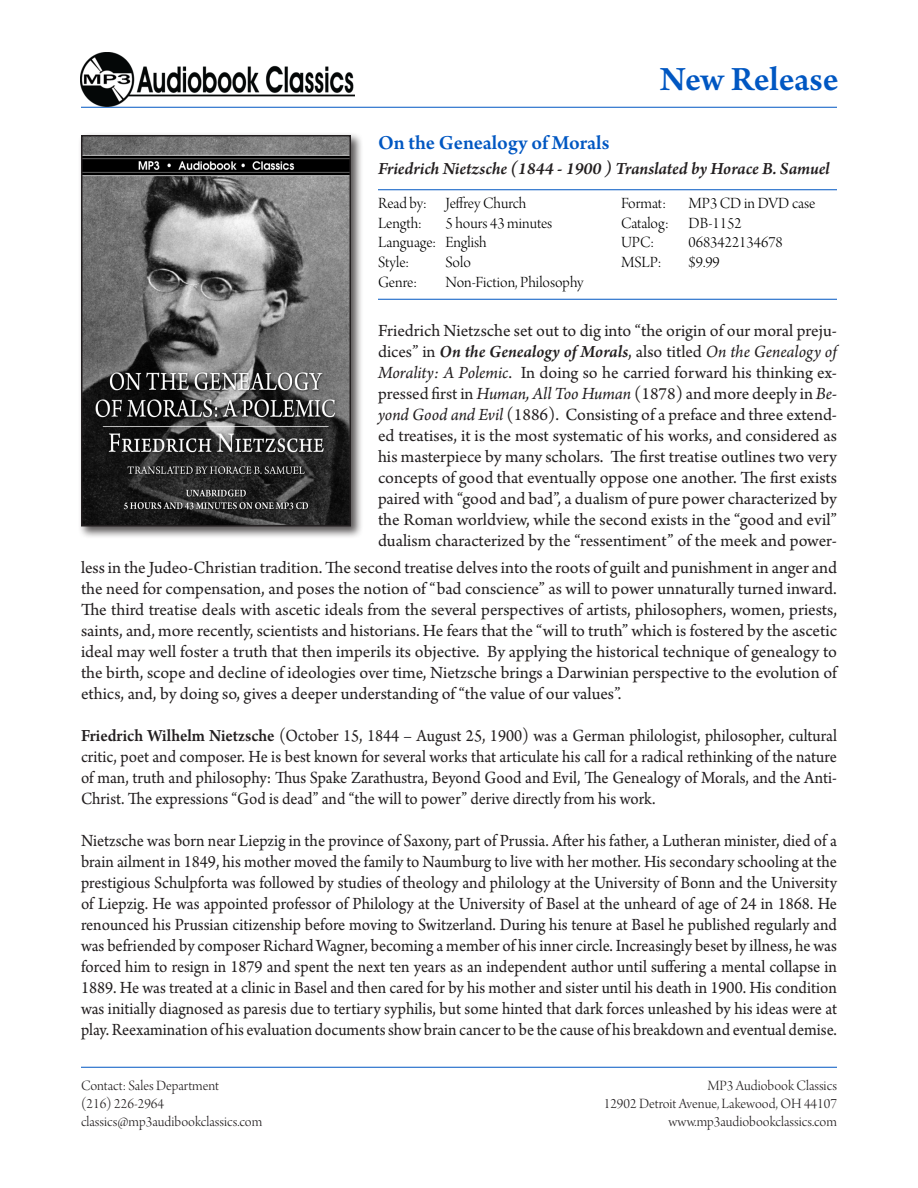
<style>
.page{position:relative;width:918px;height:1188px;background:#fff}
.page>*{position:absolute;margin:0;border:0;box-sizing:border-box;transform-origin:0 0}
.t1{font:600 36px "Arno Pro";letter-spacing:-.005em;color:#0057c2}
.t2{font:600 21px "Arno Pro";letter-spacing:-.005em;color:#0057c2}
.Description{font:18px/21px "Arno Pro";color:#231f20;text-align:justify;scale:.94 1}
.Description-2{font:18px/21px "Arno Pro";color:#231f20;text-align:justify}
.Description-3{font:italic 600 18px "Arno Pro";letter-spacing:-.005em;color:#231f20}
.Data_table{font:16.5px/19.8px "Arno Pro Light Display";color:#000}
.Data_table_2{font:16.5px/19.8px "Arno Pro Light Display";color:#000}
.Description-4{font:15px "Arno Pro Light Display";color:#231f20}
.s1{font-weight:600;font-style:italic}
.s2{font-style:italic}
.s3{font-weight:600}
</style>
<div class="page">
<hr style="left:378px;top:189px;width:459px;height:1px;background:#0057c2">
<hr style="left:378px;top:299px;width:459px;height:1px;background:#0057c2">
<hr style="left:81px;top:1067px;width:756px;height:1px;background:#0057c2">
<hr style="left:81px;top:107px;width:756px;height:1px;background:#0057c2">
<div style="left:78px;top:132px;width:286px;height:407px;background:#231f20;opacity:.75"></div>
<img style="left:84px;top:138px;width:264px;height:385px">
<div style="left:81px;top:135px;width:270px;height:391px;border:2px solid #231f20"></div>
<img style="left:81px;top:52px;width:274px;height:54px">
<p class="t2" style="left:378px;top:131px;width:233px">On the Genealogy of Morals</p>
<p class="t1" style="left:660px;top:59px;width:180px">New Release</p>
<p class="Description-3" style="left:378px;top:158px;width:453px">Friedrich Nietzsche (1844 - 1900 ) Translated by Horace B. Samuel</p>
<p class="Data_table" style="left:378px;top:194px;width:150px">Read by: Jeffrey Church<br>Length:</p>
<p class="Data_table" style="left:446px;top:214px;width:108px">5 hours 43 minutes</p>
<p class="Data_table" style="left:378px;top:234px;width:110px">Language: English</p>
<p class="Data_table" style="left:378px;top:254px;width:33px">Style:</p>
<p class="Data_table" style="left:446px;top:254px;width:27px">Solo</p>
<p class="Data_table" style="left:378px;top:273px;width:40px">Genre:</p>
<p class="Data_table" style="left:446px;top:273px;width:140px">Non-Fiction, Philosophy</p>
<p class="Data_table_2" style="left:621px;top:194px;width:196px;text-indent:68px">MP3 CD in DVD case<br>Catalog: DB-1152</p>
<p class="Data_table_2" style="left:621px;top:234px;width:35px">UPC:</p>
<p class="Data_table_2" style="left:689px;top:234px;width:96px">0683422134678</p>
<p class="Data_table_2" style="left:621px;top:254px;width:42px">MSLP:</p>
<p class="Data_table_2" style="left:689px;top:254px;width:33px">$9.99</p>
<p class="Data_table_2" style="left:621px;top:194px;width:47px">Format:</p>
<p class="Description-2" style="left:378px;top:321px;width:461px">Friedrich Nietzsche set out to dig into “the origin of our moral preju&shy;dices” in <span class="s1">On the Genealogy of Morals</span>, also titled <span class="s2">On the Genealogy of Morality: A Polemic</span>. In doing so he carried forward his thinking ex&shy;pressed first in <span class="s2">Human, All Too Human</span> (1878) and more deeply in <span class="s2">Be&shy;yond Good and Evil</span> (1886). Consisting of a preface and three extend&shy;ed treatises, it is the most systematic of his works, and considered as his masterpiece by many scholars. The first treatise outlines two very concepts of good that eventually oppose one another. The first exists paired with “good and bad”, a dualism of pure power characterized by the Roman worldview, while the second exists in the “good and evil” dualism characterized by the “ressentiment” of the meek and power-</p>
<p class="Description-2" style="left:81px;top:558px;width:758px">less in the Judeo-Christian tradition. The second treatise delves into the roots of guilt and punishment in anger and the need for compensation, and poses the notion of “bad conscience” as will to power unnaturally turned inward.<br>The third treatise deals with ascetic ideals from the several perspectives of artists, philosophers, women, priests, saints, and, more recently, scientists and historians. He fears that the “will to truth” which is fostered by the ascetic ideal may well foster a truth that then imperils its objective. By applying the historical technique of genealogy to the birth, scope and decline of ideologies over time, Nietzsche brings a Darwinian perspective to the evolution of ethics, and, by doing so, gives a deeper understanding of “the value of our values”.</p>
<p class="Description" style="left:81px;top:726px;width:806px"><span class="s3">Friedrich Wilhelm Nietzsche</span> (October 15, 1844 – August 25, 1900) was a German philologist, philosopher, cultural critic, poet and composer. He is best known for several works that articulate his call for a radical rethinking of the nature of man, truth and philosophy: Thus Spake Zarathustra, Beyond Good and Evil, The Genealogy of Morals, and the Anti-Christ. The expressions “God is dead” and “the will to power” derive directly from his work.</p>
<p class="Description" style="left:81px;top:831px;width:806px">Nietzsche was born near Liepzig in the province of Saxony, part of Prussia. After his father, a Lutheran minister, died of a brain ailment in 1849, his mother moved the family to Naumburg to live with her mother. His secondary schooling at the prestigious Schulpforta was followed by studies of theology and philology at the University of Bonn and the University of Liepzig. He was appointed professor of Philology at the University of Basel at the unheard of age of 24 in 1868. He renounced his Prussian citizenship before moving to Switzerland. During his tenure at Basel he published regularly and was befriended by composer Richard Wagner, becoming a member of his inner circle. Increasingly beset by illness, he was forced him to resign in 1879 and spent the next ten years as an independent author until suffering a mental collapse in 1889. He was treated at a clinic in Basel and then cared for by his mother and sister until his death in 1900. His condition was initially diagnosed as paresis due to tertiary syphilis, but some hinted that dark forces unleashed by his ideas were at play. Reexamination of his evaluation documents show brain cancer to be the cause of his breakdown and eventual demise.</p>
<p class="Description-4" style="left:81px;top:1078px;width:140px">Contact: Sales Department</p>
<p class="Description-4" style="left:81px;top:1096px;width:85px">(216) 226-2964</p>
<p class="Description-4" style="left:81px;top:1114px;width:183px">classics@mp3audibookclassics.com</p>
<p class="Description-4" style="left:707px;top:1078px;width:131px">MP3 Audiobook Classics</p>
<p class="Description-4" style="left:604px;top:1096px;width:235px">12902 Detroit Avenue, Lakewood, OH 44107</p>
<p class="Description-4" style="left:669px;top:1114px;width:170px">www.mp3audiobookclassics.com</p>
</div>
